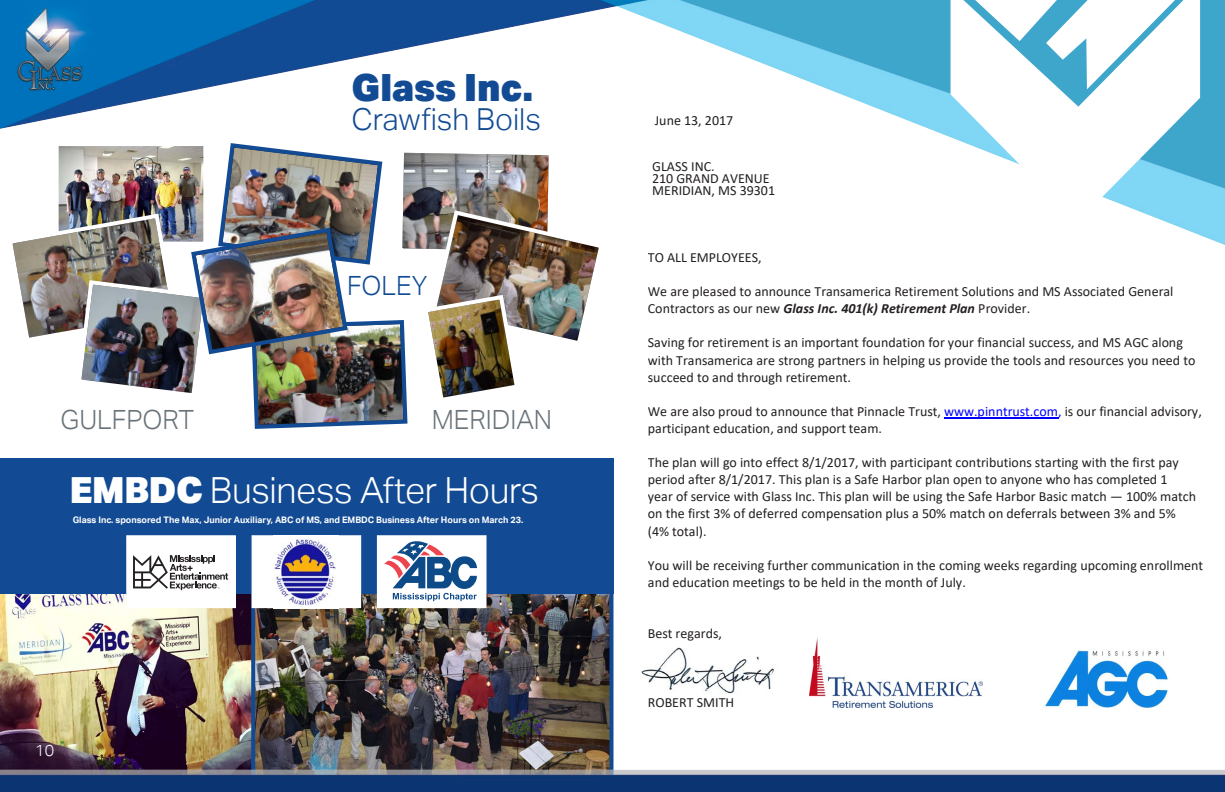
<style>
.page{position:relative;width:1225px;height:792px;background:#fff}
.page>*{position:absolute;margin:0;border:0;box-sizing:border-box;transform-origin:0 0}
.t1{font:900 37.5px "Aktiv Grotesk";color:#124b94}
.t2{font:300 36px "Aktiv Grotesk";letter-spacing:-.01em;color:#fff}
.t3{font:300 30.3px "Aktiv Grotesk";color:#124b94}
.t4{font:300 26.5px "Aktiv Grotesk";color:#697379}
.t5{font:300 26.5px "Aktiv Grotesk";color:#124b94}
.t6{font:300 16px "Aktiv Grotesk";color:#fff}
.t7{font:14px/17.1px "Calibri";color:#231f20}
.t8{font:700 9px "Aktiv Grotesk";color:#fff}
.s1{font-weight:900}
.s2{font-weight:700;font-style:italic}
.s3{color:#00f}
</style>
<div class="page">
<img style="left:0;top:0;width:1225px;height:792px">
<hr style="left:944px;top:417px;width:114px;height:1px;background:#00f">
<div style="left:802px;top:635px;width:187px;height:80px;background:#fff"></div>
<img style="left:809px;top:638px;width:173px;height:69px">
<img style="left:1040px;top:643px;width:130px;height:69px">
<svg style="left:950px;top:0;width:250px;height:222px"></svg>
<svg style="left:965px;top:0;width:219px;height:89px"></svg>
<div style="left:0;top:458px;width:613px;height:135px;background:#124b94"></div>
<div style="left:127px;top:535px;width:108px;height:72px;background:#fff"></div>
<svg style="left:133px;top:555px;width:95px;height:35px"></svg>
<div style="left:126px;top:535px;width:110px;height:73px;border:1px solid #fff"></div>
<div style="left:252px;top:535px;width:109px;height:72px;background:#fff"></div>
<img style="left:274px;top:538px;width:62px;height:68px">
<div style="left:251px;top:535px;width:110px;height:73px;border:1px solid #fff"></div>
<div style="left:377px;top:535px;width:109px;height:72px;background:#fff"></div>
<svg style="left:384px;top:555px;width:12px;height:45px"></svg>
<img style="left:396px;top:0;width:159px;height:711px">
<img style="left:6px;top:140px;width:600px;height:291px">
<p class="t1" style="left:351px;top:63px;width:183px">Glass Inc.</p>
<p class="t3" style="left:351px;top:101px;width:191px">Crawfish Boils</p>
<p class="t5" style="left:347px;top:270px;width:82px">FOLEY</p>
<p class="t4" style="left:61px;top:405px;width:135px">GULFPORT</p>
<p class="t4" style="left:432px;top:405px;width:122px">MERIDIAN</p>
<p class="t2" style="left:70px;top:470px;width:471px"><span class="s1">EMBDC</span> Business After Hours</p>
<p class="t8" style="left:73px;top:514px;width:452px">Glass Inc. sponsored The Max, Junior Auxiliary, ABC of MS, and EMBDC Business After Hours on March 23.</p>
<p class="t6" style="left:35px;top:740px;width:20px">10</p>
<p class="t7" style="left:655px;top:111px;width:80px">June 13, 2017</p>
<p class="t7" style="left:652px;top:160px;width:124px;line-height:12px">GLASS INC.<br>210 GRAND AVENUE<br>MERIDIAN, MS 39301</p>
<p class="t7" style="left:648px;top:248px;width:115px">TO ALL EMPLOYEES,</p>
<p class="t7" style="left:648px;top:282px;width:527px">We are pleased to announce Transamerica Retirement Solutions and MS Associated General<br>Contractors as our new <span class="s2">Glass Inc. 401(k) Retirement Plan</span> Provider.</p>
<p class="t7" style="left:648px;top:334px;width:549px">Saving for retirement is an important foundation for your financial success, and MS AGC along with Transamerica are strong partners in helping us provide the tools and resources you need to succeed to and through retirement.</p>
<p class="t7" style="left:648px;top:402px;width:555px">We are also proud to announce that Pinnacle Trust, <span class="s3">www.pinntrust.com,</span> is our financial advisory, participant education, and support team.</p>
<p class="t7" style="left:648px;top:453px;width:550px">The plan will go into effect 8/1/2017, with participant contributions starting with the first pay period after 8/1/2017. This plan is a Safe Harbor plan open to anyone who has completed 1 year of service with Glass Inc. This plan will be using the Safe Harbor Basic match — 100% match on the first 3% of deferred compensation plus a 50% match on deferrals between 3% and 5% (4% total).</p>
<p class="t7" style="left:648px;top:556px;width:557px">You will be receiving further communication in the coming weeks regarding upcoming enrollment and education meetings to be held in the month of July.</p>
<p class="t7" style="left:648px;top:624px;width:154px">Best regards,June 13, 2017</p>
<p class="t7" style="left:648px;top:693px;width:88px">ROBERT SMITH</p>
</div>
